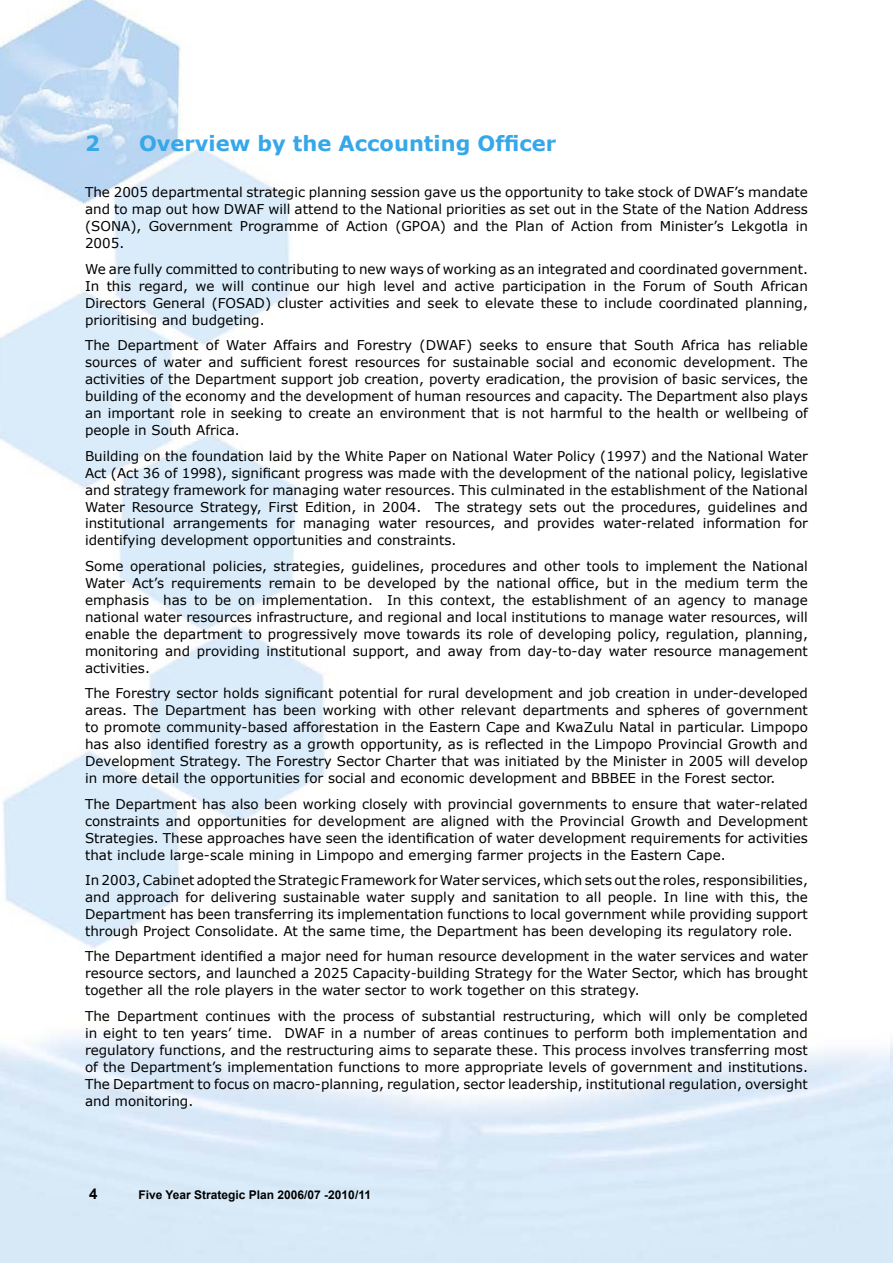
<style>
.page{position:relative;width:893px;height:1263px;background:#fff}
.page>*{position:absolute;margin:0;border:0;box-sizing:border-box;transform-origin:0 0}
.HEADINGS_18_PT_BOLD{font:700 21px "Verdana";color:#36a7e9}
.t1{font:700 15px "Arial";color:#000}
.t2{font:13.5px/17px "Verdana";color:#000;text-align:justify}
.t3{font:700 12px "Arial";color:#000}
</style>
<div class="page">
<img style="left:0;top:0;width:326px;height:948px">
<p class="HEADINGS_18_PT_BOLD" style="left:85px;top:130px;width:16px">2</p>
<p class="HEADINGS_18_PT_BOLD" style="left:139px;top:130px;width:419px">Overview by the Accounting Officer</p>
<p class="t2" style="left:85px;top:184px;width:724px">The 2005 departmental strategic planning session gave us the opportunity to take stock of DWAF’s mandate and to map out how DWAF will attend to the National priorities as set out in the State of the Nation Address (SONA), Government Programme of Action (GPOA) and the Plan of Action from Minister’s Lekgotla in 2005.</p>
<p class="t2" style="left:85px;top:260px;width:724px">We are fully committed to contributing to new ways of working as an integrated and coordinated government.<br>In this regard, we will continue our high level and active participation in the Forum of South African Directors General (FOSAD) cluster activities and seek to elevate these to include coordinated planning, prioritising and budgeting.</p>
<p class="t2" style="left:85px;top:336px;width:724px">The Department of Water Affairs and Forestry (DWAF) seeks to ensure that South Africa has reliable sources of water and sufficient forest resources for sustainable social and economic development. The activities of the Department support job creation, poverty eradication, the provision of basic services, the building of the economy and the development of human resources and capacity. The Department also plays an important role in seeking to create an environment that is not harmful to the health or wellbeing of people in South Africa.</p>
<p class="t2" style="left:85px;top:447px;width:724px">Building on the foundation laid by the White Paper on National Water Policy (1997) and the National Water Act (Act 36 of 1998), significant progress was made with the development of the national policy, legislative and strategy framework for managing water resources. This culminated in the establishment of the National Water Resource Strategy, First Edition, in 2004. The strategy sets out the procedures, guidelines and institutional arrangements for managing water resources, and provides water-related information for identifying development opportunities and constraints.</p>
<p class="t2" style="left:85px;top:557px;width:724px">Some operational policies, strategies, guidelines, procedures and other tools to implement the National Water Act’s requirements remain to be developed by the national office, but in the medium term the emphasis has to be on implementation. In this context, the establishment of an agency to manage national water resources infrastructure, and regional and local institutions to manage water resources, will enable the department to progressively move towards its role of developing policy, regulation, planning, monitoring and providing institutional support, and away from day-to-day water resource management activities.</p>
<p class="t2" style="left:85px;top:684px;width:724px">The Forestry sector holds significant potential for rural development and job creation in under-developed areas. The Department has been working with other relevant departments and spheres of government to promote community-based afforestation in the Eastern Cape and KwaZulu Natal in particular. Limpopo has also identified forestry as a growth opportunity, as is reflected in the Limpopo Provincial Growth and Development Strategy. The Forestry Sector Charter that was initiated by the Minister in 2005 will develop in more detail the opportunities for social and economic development and BBBEE in the Forest sector.</p>
<p class="t2" style="left:85px;top:795px;width:724px">The Department has also been working closely with provincial governments to ensure that water-related constraints and opportunities for development are aligned with the Provincial Growth and Development Strategies. These approaches have seen the identification of water development requirements for activities that include large-scale mining in Limpopo and emerging farmer projects in the Eastern Cape.</p>
<p class="t2" style="left:85px;top:871px;width:724px">In 2003, Cabinet adopted the Strategic Framework for Water services, which sets out the roles, responsibilities, and approach for delivering sustainable water supply and sanitation to all people. In line with this, the Department has been transferring its implementation functions to local government while providing support through Project Consolidate. At the same time, the Department has been developing its regulatory role.</p>
<p class="t2" style="left:85px;top:947px;width:724px">The Department identified a major need for human resource development in the water services and water resource sectors, and launched a 2025 Capacity-building Strategy for the Water Sector, which has brought together all the role players in the water sector to work together on this strategy.</p>
<p class="t2" style="left:85px;top:1007px;width:724px">The Department continues with the process of substantial restructuring, which will only be completed in eight to ten years’ time. DWAF in a number of areas continues to perform both implementation and regulatory functions, and the restructuring aims to separate these. This process involves transferring most of the Department’s implementation functions to more appropriate levels of government and institutions.<br>The Department to focus on macro-planning, regulation, sector leadership, institutional regulation, oversight and monitoring.</p>
<p class="t1" style="left:89px;top:1185px;width:10px">4</p>
<p class="t3" style="left:138px;top:1188px;width:234px">Five Year Strategic Plan 2006/07 -2010/11</p>
</div>
